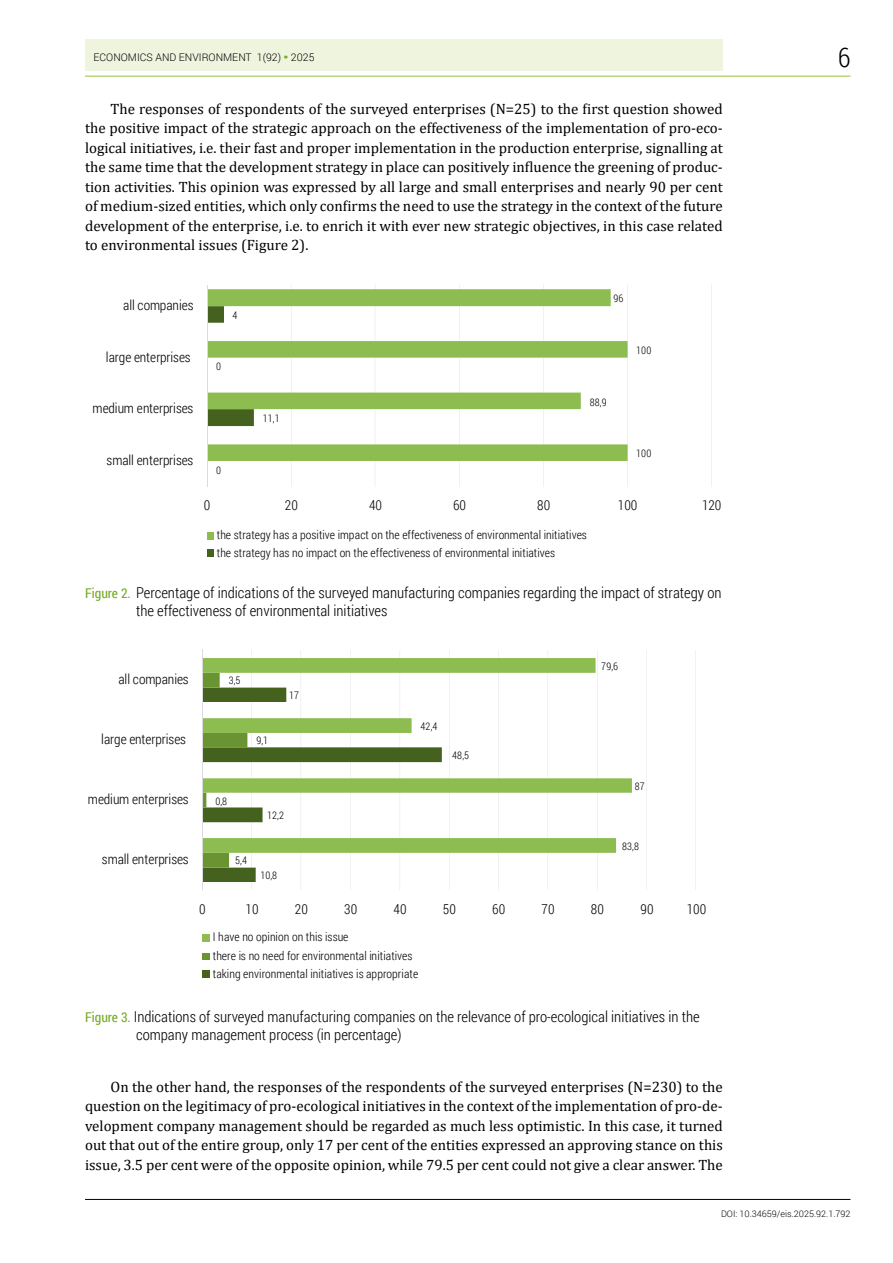
<style>
.page{position:relative;width:893px;height:1263px;background:#fff}
.page>*{position:absolute;margin:0;border:0;box-sizing:border-box;transform-origin:0 0}
.t1{font:300 27px "Roboto Condensed";color:#000}
.t2{font:16.5px "Cambria";color:#000}
.t3{font:15px/19.5px "Cambria";color:#000;text-align:justify}
.t4{font:300 15px/18px "Roboto Condensed";color:#000}
.t5{font:300 condensed 13.65px "Roboto";color:#000}
.t6{font:300 condensed 11.85px/18.3px "Roboto";letter-spacing:.01em;color:#000}
.t7{font:300 condensed 10.5px "Roboto";letter-spacing:.01em;color:#000}
.t8{font:300 10.5px "Roboto";color:#000}
.t9{font:300 9px "Roboto";color:#000}
.s1{font-weight:900;color:#79ac29}
.s2{font-weight:400;font-size:13.5px;color:#79ac29}
</style>
<div class="page">
<div style="left:85px;top:40px;width:638px;height:31px;background:#eef4dd"></div>
<hr style="left:85px;top:76px;width:765px;height:1px;background:#94c23c">
<hr style="left:85px;top:1199px;width:765px;height:1px;background:#000">
<hr style="left:711px;top:285px;width:1px;height:202px;background:#dadada">
<hr style="left:627px;top:285px;width:1px;height:202px;background:#dadada">
<hr style="left:543px;top:285px;width:1px;height:202px;background:#dadada">
<hr style="left:459px;top:285px;width:1px;height:202px;background:#dadada">
<hr style="left:375px;top:285px;width:1px;height:202px;background:#dadada">
<hr style="left:291px;top:285px;width:1px;height:202px;background:#dadada">
<svg style="left:208px;top:289px;width:420px;height:172px"></svg>
<hr style="left:207px;top:285px;width:1px;height:201px;background:#dadada">
<div style="left:207px;top:532px;width:7px;height:7px;background:#8dbc51"></div>
<div style="left:207px;top:549px;width:7px;height:8px;background:#44621d"></div>
<hr style="left:251px;top:650px;width:1px;height:240px;background:#dadada">
<hr style="left:301px;top:650px;width:1px;height:240px;background:#dadada">
<hr style="left:350px;top:650px;width:1px;height:240px;background:#dadada">
<hr style="left:400px;top:650px;width:1px;height:240px;background:#dadada">
<hr style="left:449px;top:650px;width:1px;height:240px;background:#dadada">
<hr style="left:498px;top:650px;width:1px;height:240px;background:#dadada">
<hr style="left:548px;top:650px;width:1px;height:240px;background:#dadada">
<hr style="left:597px;top:650px;width:1px;height:240px;background:#dadada">
<hr style="left:646px;top:650px;width:1px;height:240px;background:#dadada">
<hr style="left:696px;top:650px;width:1px;height:240px;background:#dadada">
<svg style="left:203px;top:853px;width:198px;height:29px"></svg>
<svg style="left:203px;top:853px;width:44px;height:15px"></svg>
<svg style="left:203px;top:658px;width:429px;height:195px"></svg>
<hr style="left:202px;top:650px;width:1px;height:240px;background:#dadada">
<div style="left:202px;top:934px;width:8px;height:7px;background:#8dbc51"></div>
<div style="left:202px;top:952px;width:8px;height:7px;background:#6a9431"></div>
<div style="left:202px;top:970px;width:8px;height:8px;background:#44621d"></div>
<p class="t8" style="left:94px;top:50px;width:223px">ECONOMICS AND ENVIRONMENT 1(92) <span class="s1">•</span> 2025</p>
<h1 class="t1" style="left:838px;top:38px;width:14px">6</h1>
<p class="t3" style="left:85px;top:99px;width:639px;text-indent:26px">The responses of respondents of the surveyed enterprises (N=25) to the first question showed the positive impact of the strategic approach on the effectiveness of the implementation of pro-eco&shy;logical initiatives, i.e. their fast and proper implementation in the production enterprise, signalling at the same time that the development strategy in place can positively influence the greening of produc&shy;tion activities. This opinion was expressed by all large and small enterprises and nearly 90 per cent of medium-sized entities, which only confirms the need to use the strategy in the context of the future development of the enterprise, i.e. to enrich it with ever new strategic objectives, in this case related to environmental issues (Figure 2).</p>
<p class="t6" style="left:210px;top:101px;width:479px;line-height:15.6px">environmental initiatives are not included in the strategy, as they are considered to be of minor importance for the development of the company</p>
<p class="t6" style="left:210px;top:135px;width:500px">environmental initiatives are in the form of loosely written thoughts but not in the strategy (informal document)</p>
<p class="t2" style="left:83px;top:190px;width:656px">Figure 1. Percentage of surveyed manufacturing companies that include or omit ongoing pro-</p>
<p class="t5" style="left:123px;top:296px;width:72px">all companies</p>
<p class="t7" style="left:233px;top:308px;width:6px">4</p>
<p class="t7" style="left:614px;top:291px;width:11px">96</p>
<p class="t5" style="left:106px;top:348px;width:86px">large enterprises</p>
<p class="t7" style="left:216px;top:359px;width:6px">0</p>
<p class="t7" style="left:636px;top:343px;width:17px">100</p>
<p class="t5" style="left:93px;top:399px;width:102px">medium enterprises</p>
<p class="t7" style="left:263px;top:411px;width:18px">11,1</p>
<p class="t7" style="left:590px;top:394px;width:18px">88,9</p>
<p class="t5" style="left:107px;top:451px;width:88px">small enterprises</p>
<p class="t7" style="left:216px;top:463px;width:6px">0</p>
<p class="t7" style="left:636px;top:446px;width:17px">100</p>
<p class="t5" style="left:204px;top:496px;width:8px">0</p>
<p class="t5" style="left:285px;top:496px;width:15px">20</p>
<p class="t5" style="left:369px;top:496px;width:15px">40</p>
<p class="t5" style="left:453px;top:496px;width:15px">60</p>
<p class="t5" style="left:537px;top:496px;width:15px">80</p>
<p class="t5" style="left:618px;top:496px;width:21px">100</p>
<p class="t5" style="left:702px;top:496px;width:21px">120</p>
<p class="t6" style="left:217px;top:526px;width:372px;line-height:17.7px">the strategy has a positive impact on the effectiveness of environmental initiatives the strategy has no impact on the effectiveness of environmental initiatives</p>
<p class="t2" style="left:83px;top:580px;width:643px">Figure 2. Percentage of indications of the surveyed manufacturing companies regarding the</p>
<p class="t4" style="left:136px;top:583px;width:587px;text-indent:-51px"><span class="s2">Figure 2.</span> Percentage of indications of the surveyed manufacturing companies regarding the impact of strategy on the effectiveness of environmental initiatives</p>
<p class="t7" style="left:601px;top:658px;width:18px">79,6</p>
<p class="t5" style="left:119px;top:670px;width:72px">all companies</p>
<p class="t7" style="left:229px;top:673px;width:13px">3,5</p>
<p class="t7" style="left:289px;top:688px;width:11px">17</p>
<p class="t7" style="left:421px;top:719px;width:18px">42,4</p>
<p class="t5" style="left:101px;top:730px;width:86px">large enterprises</p>
<p class="t7" style="left:256px;top:733px;width:13px">9,1</p>
<p class="t7" style="left:452px;top:748px;width:18px">48,5</p>
<p class="t7" style="left:635px;top:779px;width:11px">87</p>
<p class="t5" style="left:88px;top:790px;width:102px">medium enterprises</p>
<p class="t7" style="left:215px;top:793px;width:13px">0,8</p>
<p class="t7" style="left:267px;top:808px;width:18px">12,2</p>
<p class="t7" style="left:622px;top:839px;width:18px">83,8</p>
<p class="t5" style="left:102px;top:850px;width:88px">small enterprises</p>
<p class="t7" style="left:235px;top:853px;width:13px">5,4</p>
<p class="t7" style="left:260px;top:868px;width:18px">10,8</p>
<p class="t5" style="left:199px;top:899px;width:8px">0</p>
<p class="t5" style="left:246px;top:899px;width:15px">10</p>
<p class="t5" style="left:295px;top:899px;width:15px">20</p>
<p class="t5" style="left:344px;top:899px;width:15px">30</p>
<p class="t5" style="left:394px;top:899px;width:15px">40</p>
<p class="t5" style="left:443px;top:899px;width:15px">50</p>
<p class="t5" style="left:492px;top:899px;width:15px">60</p>
<p class="t5" style="left:542px;top:899px;width:15px">70</p>
<p class="t5" style="left:591px;top:899px;width:15px">80</p>
<p class="t5" style="left:641px;top:899px;width:15px">90</p>
<p class="t5" style="left:687px;top:899px;width:21px">100</p>
<p class="t6" style="left:213px;top:928px;width:207px">I have no opinion on this issue<br>there is no need for environmental initiatives taking environmental initiatives is appropriate</p>
<p class="t4" style="left:136px;top:1007px;width:565px;text-indent:-51px"><span class="s2">Figure 3.</span> Indications of surveyed manufacturing companies on the relevance of pro-ecological initiatives in the company management process (in percentage)</p>
<p class="t3" style="left:85px;top:1077px;width:639px;text-indent:26px">On the other hand, the responses of the respondents of the surveyed enterprises (N=230) to the question on the legitimacy of pro-ecological initiatives in the context of the implementation of pro-de&shy;velopment company management should be regarded as much less optimistic. In this case, it turned out that out of the entire group, only 17 per cent of the entities expressed an approving stance on this issue, 3.5 per cent were of the opposite opinion, while 79.5 per cent could not give a clear answer. The</p>
<p class="t9" style="left:721px;top:1208px;width:131px">DOI: 10.34659/eis.2025.92.1.792</p>
</div>
